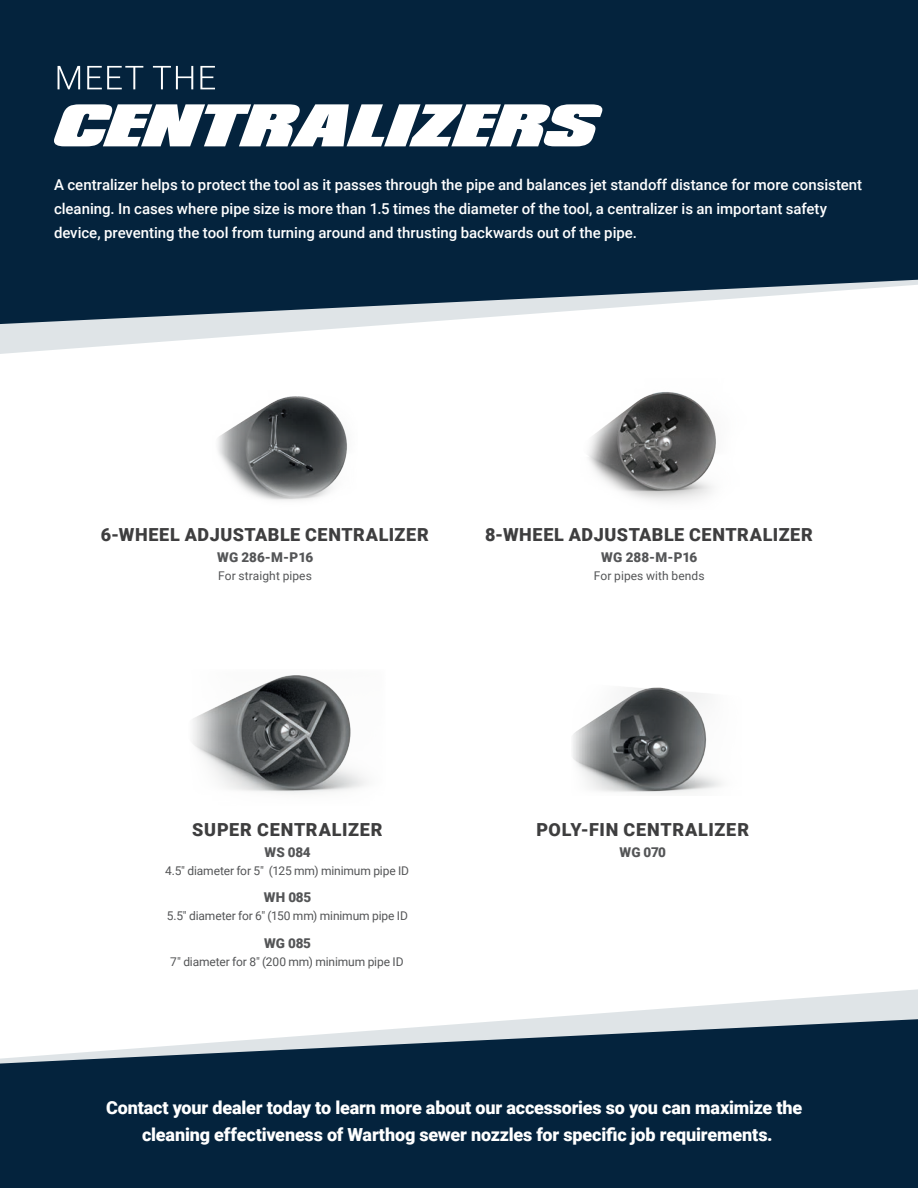
<style>
.page{position:relative;width:918px;height:1188px;background:#fff}
.page>*{position:absolute;margin:0;border:0;box-sizing:border-box;transform-origin:0 0}
.t1{font:900 18px/27px "Roboto";letter-spacing:-.01em;color:#fff;text-align:center}
.t2{font:900 18px "Roboto";letter-spacing:.035em;color:#3e3e3f}
.t3{font:500 15px/24px "Roboto";color:#fff}
.t4{font:900 13.5px "Roboto";letter-spacing:-.005em;color:#545557}
.t5{font:12px "Roboto";letter-spacing:-.005em;color:#545557}
</style>
<div class="page">
<svg style="left:0;top:324px;width:393px;height:30px"></svg>
<svg style="left:0;top:0;width:918px;height:324px;background:#15324a"></svg>
<img style="left:218px;top:396px;width:130px;height:105px">
<img style="left:588px;top:392px;width:128px;height:109px">
<svg style="left:54px;top:104px;width:548px;height:42px"></svg>
<svg style="left:58px;top:66px;width:157px;height:23px;background:#364e63"></svg>
<svg style="left:529px;top:989px;width:389px;height:30px"></svg>
<svg style="left:0;top:1019px;width:918px;height:169px;background:#233e55"></svg>
<img style="left:193px;top:675px;width:173px;height:119px">
<img style="left:572px;top:687px;width:150px;height:107px">
<p class="t3" style="left:54px;top:172px;width:810px">A centralizer helps to protect the tool as it passes through the pipe and balances jet standoff distance for more consistent cleaning. In cases where pipe size is more than 1.5 times the diameter of the tool, a centralizer is an important safety device, preventing the tool from turning around and thrusting backwards out of the pipe.</p>
<p class="t2" style="left:101px;top:522px;width:329px">6-WHEEL ADJUSTABLE CENTRALIZER</p>
<p class="t4" style="left:217px;top:547px;width:98px">WG 286-M-P16</p>
<p class="t5" style="left:218px;top:567px;width:95px">For straight pipes</p>
<p class="t2" style="left:485px;top:522px;width:329px">8-WHEEL ADJUSTABLE CENTRALIZER</p>
<p class="t4" style="left:601px;top:547px;width:98px">WG 288-M-P16</p>
<p class="t5" style="left:594px;top:567px;width:112px">For pipes with bends</p>
<p class="t2" style="left:192px;top:817px;width:192px">SUPER CENTRALIZER</p>
<p class="t4" style="left:265px;top:842px;width:48px">WS 084</p>
<p class="t5" style="left:165px;top:862px;width:245px">4.5" diameter for 5" (125 mm) minimum pipe ID</p>
<p class="t4" style="left:264px;top:888px;width:49px">WH 085</p>
<p class="t5" style="left:167px;top:908px;width:243px">5.5" diameter for 6" (150 mm) minimum pipe ID</p>
<p class="t4" style="left:264px;top:934px;width:48px">WG 085</p>
<p class="t5" style="left:170px;top:953px;width:235px">7" diameter for 8" (200 mm) minimum pipe ID</p>
<p class="t2" style="left:536px;top:817px;width:214px">POLY-FIN CENTRALIZER</p>
<p class="t4" style="left:620px;top:842px;width:48px">WG 070</p>
<p class="t1" style="left:106px;top:1093px;width:698px">Contact your dealer today to learn more about our accessories so you can maximize the cleaning effectiveness of Warthog sewer nozzles for specific job requirements.</p>
</div>
